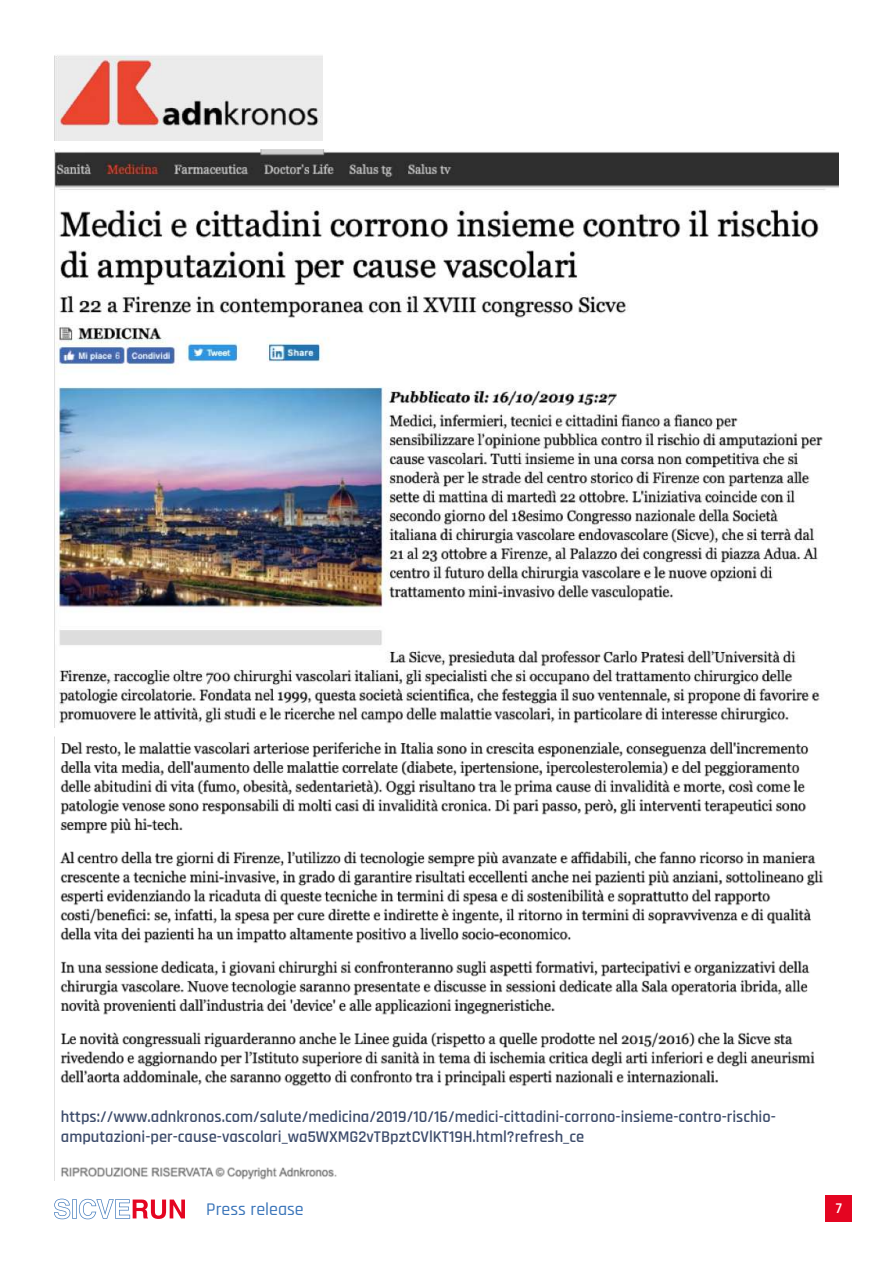
<style>
.page{position:relative;width:893px;height:1263px;background:#fff}
.page>*{position:absolute;margin:0;border:0;box-sizing:border-box;transform-origin:0 0}
.t1{font:500 18px "Rajdhani";color:#3974b9}
.t2{font:600 16.5px/19.8px "Rajdhani";color:#3e4d6c}
.t3{font:600 15px "Rajdhani";color:#fff}
</style>
<div class="page">
<svg style="left:54px;top:1199px;width:131px;height:20px"></svg>
<div style="left:826px;top:1196px;width:26px;height:26px;background:#e40521"></div>
<img style="left:54px;top:55px;width:268px;height:85px">
<img style="left:54px;top:150px;width:785px;height:578px">
<img style="left:54px;top:737px;width:770px;height:444px">
<p class="t2" style="left:61px;top:1107px;width:716px">https://www.adnkronos.com/salute/medicina/2019/10/16/medici-cittadini-corrono-insieme-contro-rischio&shy;amputazioni-per-cause-vascolari_wa5WXMG2vTBpztCVlKT19H.html?refresh_ce</p>
<p class="t1" style="left:206px;top:1199px;width:99px">Press release</p>
<p class="t3" style="left:836px;top:1199px;width:8px">7</p>
</div>
